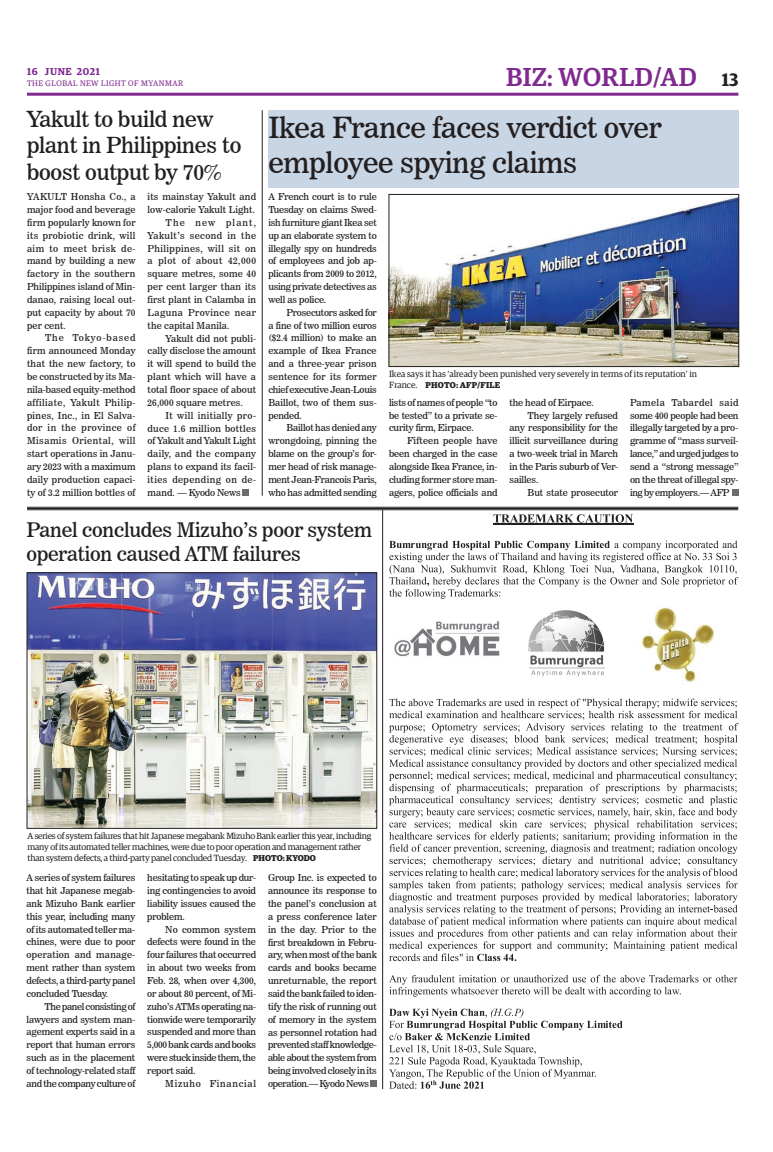
<style>
.page{position:relative;width:773px;height:1152px;background:#fff}
.page>*{position:absolute;margin:0;border:0;box-sizing:border-box;transform-origin:0 0}
.t1{font:29px/34.8px "News 706 BT Roman C";letter-spacing:-.01em;color:#231f20}
.t2{font:500 26px "Guardian Egyp";letter-spacing:.02em;color:#802990}
.t3{font:22px/26.4px "News 706 BT Roman C";letter-spacing:-.01em;color:#231f20}
.t4{font:20px/24px "News 706 BT Roman C";letter-spacing:-.01em;color:#231f20}
.t5{font:600 10px "Guardian Egyp";letter-spacing:.06em;color:#802990}
.t6{font:9.5px/12.9px "News 706 BT Roman C";letter-spacing:-.01em;color:#231f20;text-align:justify}
.t7{font:9.5px "News 706 BT Roman C";letter-spacing:.01em;color:#231f20}
.t8{font:9.5px "News 706 BT Roman C";letter-spacing:.04em;color:#231f20}
.t9{font:9.5px "News 706 BT Roman C";letter-spacing:.02em;color:#231f20}
.t10{font:9.5px "News 706 BT Roman C";letter-spacing:.03em;color:#231f20}
.t11{font:9.5px "News 706 BT Roman C";letter-spacing:.045em;color:#231f20}
.t12{font:9.5px "News 706 BT Roman C";letter-spacing:.025em;color:#231f20}
.t13{font:9.5px "News 706 BT Roman C";letter-spacing:.035em;color:#231f20}
.t14{font:9.5px "News 706 BT Roman C";letter-spacing:.05em;color:#231f20}
.t15{font:9.5px "News 706 BT Roman C";letter-spacing:.07em;color:#231f20}
.t16{font:9.5px "News 706 BT Roman C";letter-spacing:.115em;color:#231f20}
.t17{font:9px/10.8px "Guardian Egyp";letter-spacing:-.02em;color:#231f20}
.t18{font:9px "Guardian Egyp";color:#231f20}
.t19{font:700 8.5px "Guardian Egyp";letter-spacing:.02em;color:#231f20}
.t20{font:8px "Guardian Egyp";letter-spacing:.06em;color:#802990}
.s1{font-weight:600;font-size:18px;color:#231f20}
.s2{font-weight:400;font-size:9px}
.s3{font-weight:700;font-size:8.5px}
</style>
<div class="page">
<hr style="left:27px;top:93px;width:711px;height:3px;background:#802990">
<div style="left:268px;top:110px;width:471px;height:77px;background:#c8d5e4"></div>
<img style="left:391px;top:197px;width:345px;height:168px">
<div style="left:389px;top:194px;width:349px;height:173px;border:1px solid #231f20"></div>
<div style="left:732px;top:489px;width:6px;height:7px;background:#6c6d70"></div>
<hr style="left:27px;top:510px;width:711px;height:1px;background:#231f20">
<hr style="left:27px;top:508px;width:711px;height:1px;background:#231f20">
<hr style="left:27px;top:507px;width:711px;height:1px;background:#231f20">
<div style="left:243px;top:489px;width:6px;height:7px;background:#6c6d70"></div>
<hr style="left:262px;top:110px;width:1px;height:386px;background:#231f20">
<img style="left:29px;top:575px;width:346px;height:251px">
<div style="left:370px;top:1080px;width:7px;height:7px;background:#6c6d70"></div>
<hr style="left:382px;top:510px;width:1px;height:579px;background:#231f20">
<svg style="left:493px;top:514px;width:140px;height:9px"></svg>
<hr style="left:493px;top:524px;width:140px;height:1px;background:#231f20">
<svg style="left:389px;top:541px;width:349px;height:58px"></svg>
<svg style="left:389px;top:699px;width:349px;height:262px"></svg>
<svg style="left:389px;top:975px;width:348px;height:22px"></svg>
<svg style="left:389px;top:1008px;width:233px;height:81px"></svg>
<img style="left:394px;top:621px;width:106px;height:36px">
<img style="left:528px;top:610px;width:77px;height:67px">
<img style="left:639px;top:607px;width:76px;height:76px">
<p class="t5" style="left:27px;top:64px;width:74px">16 JUNE 2021</p>
<p class="t20" style="left:27px;top:78px;width:158px">THE GLOBAL NEW LIGHT OF MYANMAR</p>
<h3 class="t3" style="left:27px;top:106px;width:216px">Yakult to build new plant in Philippines to boost output by 70%</h3>
<p class="t6" style="left:27px;top:190px;width:110px">YAKULT Honsha Co., a major food and beverage firm popularly known for its probiotic drink, will aim to meet brisk de&shy;mand by building a new factory in the southern Philippines island of Min&shy;danao, raising local out&shy;put capacity by about 70 per cent.</p>
<p class="t6" style="left:27px;top:332px;width:110px;text-indent:18px">The Tokyo-based firm announced Monday that the new factory, to be constructed by its Ma&shy;nila-based equity-method affiliate, Yakult Philip&shy;pines, Inc., in El Salva&shy;dor in the province of Misamis Oriental, will start operations in Janu&shy;ary 2023 with a maximum daily production capaci&shy;ty of 3.2 million bottles of</p>
<p class="t9" style="left:147px;top:191px;width:110px">its mainstay Yakult and</p>
<p class="t7" style="left:147px;top:204px;width:109px">low-calorie Yakult Light.</p>
<p class="t16" style="left:165px;top:217px;width:92px">The new plant,</p>
<p class="t11" style="left:147px;top:230px;width:110px">Yakult’s second in the</p>
<p class="t8" style="left:147px;top:242px;width:110px">Philippines, will sit on</p>
<p class="t14" style="left:147px;top:255px;width:110px">a plot of about 42,000</p>
<p class="t7" style="left:147px;top:268px;width:110px">square metres, some 40</p>
<p class="t9" style="left:147px;top:281px;width:110px">per cent larger than its</p>
<p class="t7" style="left:147px;top:294px;width:110px">first plant in Calamba in</p>
<p class="t8" style="left:147px;top:307px;width:110px">Laguna Province near</p>
<p class="t7" style="left:147px;top:320px;width:83px">the capital Manila.</p>
<p class="t7" style="left:165px;top:332px;width:92px">Yakult did not publi-</p>
<p class="t6" style="left:147px;top:345px;width:110px">cally disclose the amount</p>
<p class="t7" style="left:147px;top:358px;width:110px">it will spend to build the</p>
<p class="t12" style="left:147px;top:371px;width:110px">plant which will have a</p>
<p class="t7" style="left:147px;top:384px;width:110px">total floor space of about</p>
<p class="t7" style="left:147px;top:397px;width:97px">26,000 square metres.</p>
<p class="t13" style="left:165px;top:410px;width:92px">It will initially pro-</p>
<p class="t10" style="left:147px;top:422px;width:110px">duce 1.6 million bottles</p>
<p class="t6" style="left:147px;top:435px;width:110px">of Yakult and Yakult Light</p>
<p class="t10" style="left:147px;top:448px;width:110px">daily, and the company</p>
<p class="t7" style="left:147px;top:461px;width:110px">plans to expand its facil-</p>
<p class="t8" style="left:147px;top:474px;width:110px">ities depending on de-</p>
<p class="t6" style="left:147px;top:486px;width:95px">mand. — Kyodo News</p>
<h2 class="t2" style="left:506px;top:59px;width:234px">BIZ: WORLD/AD <span class="s1">13</span></h2>
<h1 class="t1" style="left:268px;top:110px;width:394px">Ikea France faces verdict over employee spying claims</h1>
<p class="t6" style="left:268px;top:190px;width:110px">A French court is to rule Tuesday on claims Swed&shy;ish furniture giant Ikea set up an elaborate system to illegally spy on hundreds of employees and job ap&shy;plicants from 2009 to 2012, using private detectives as well as police.</p>
<p class="t6" style="left:268px;top:306px;width:110px;text-indent:18px">Prosecutors asked for a fine of two million euros ($2.4 million) to make an example of Ikea France and a three-year prison sentence for its former chief executive Jean-Louis Baillot, two of them sus&shy;pended.</p>
<p class="t6" style="left:268px;top:422px;width:110px;text-indent:18px">Baillot has denied any wrongdoing, pinning the blame on the group’s for&shy;mer head of risk manage&shy;ment Jean-Francois Paris, who has admitted sending</p>
<p class="t18" style="left:389px;top:368px;width:309px">Ikea says it has ‘already been punished very severely in terms of its reputation’ in</p>
<p class="t19" style="left:389px;top:378px;width:113px"><span class="s2">France.</span> PHOTO: AFP/FILE</p>
<p class="t6" style="left:389px;top:396px;width:110px">lists of names of people “to be tested” to a private se&shy;curity firm, Eirpace.</p>
<p class="t6" style="left:389px;top:434px;width:110px;text-indent:18px">Fifteen people have been charged in the case alongside Ikea France, in&shy;cluding former store man&shy;agers, police officials and</p>
<p class="t6" style="left:509px;top:396px;width:86px">the head of Eirpace.</p>
<p class="t6" style="left:527px;top:409px;width:92px">They largely refused</p>
<p class="t6" style="left:509px;top:422px;width:110px">any responsibility for the</p>
<p class="t6" style="left:509px;top:434px;width:110px">illicit surveillance during</p>
<p class="t6" style="left:509px;top:447px;width:110px">a two-week trial in March</p>
<p class="t6" style="left:509px;top:460px;width:110px">in the Paris suburb of Ver-</p>
<p class="t6" style="left:509px;top:473px;width:30px">sailles.</p>
<p class="t6" style="left:527px;top:486px;width:92px">But state prosecutor</p>
<p class="t6" style="left:630px;top:396px;width:110px">Pamela Tabardel said some 400 people had been illegally targeted by a pro&shy;gramme of “mass surveil&shy;lance,” and urged judges to send a “strong message” on the threat of illegal spy&shy;ing by employers.— AFP</p>
<h3 class="t4" style="left:27px;top:517px;width:347px">Panel concludes Mizuho’s poor system operation caused ATM failures</h3>
<p class="t17" style="left:27px;top:830px;width:345px">A series of system failures that hit Japanese megabank Mizuho Bank earlier this year, including many of its automated teller machines, were due to poor operation and management rather than system defects, a third-party panel concluded Tuesday. <span class="s3">PHOTO: KYODO</span></p>
<p class="t6" style="left:27px;top:871px;width:110px">A series of system failures that hit Japanese megab&shy;ank Mizuho Bank earlier this year, including many of its automated teller ma&shy;chines, were due to poor operation and manage&shy;ment rather than system defects, a third-party panel concluded Tuesday.</p>
<p class="t6" style="left:27px;top:1000px;width:110px;text-indent:18px">The panel consisting of lawyers and system man&shy;agement experts said in a report that human errors such as in the placement of technology-related staff and the company culture of</p>
<p class="t6" style="left:147px;top:871px;width:110px">hesitating to speak up dur&shy;ing contingencies to avoid liability issues caused the problem.</p>
<p class="t6" style="left:147px;top:923px;width:110px;text-indent:18px">No common system defects were found in the four failures that occurred in about two weeks from Feb. 28, when over 4,300, or about 80 percent, of Mi&shy;zuho’s ATMs operating na&shy;tionwide were temporarily suspended and more than 5,000 bank cards and books were stuck inside them, the report said.</p>
<p class="t15" style="left:165px;top:1078px;width:92px">Mizuho Financial</p>
<p class="t6" style="left:268px;top:871px;width:110px">Group Inc. is expected to announce its response to the panel’s conclusion at a press conference later in the day. Prior to the first breakdown in Febru&shy;ary, when most of the bank cards and books became unreturnable, the report said the bank failed to iden&shy;tify the risk of running out of memory in the system as personnel rotation had prevented staff knowledge&shy;able about the system from being involved closely in its operation.— Kyodo News</p>
</div>
